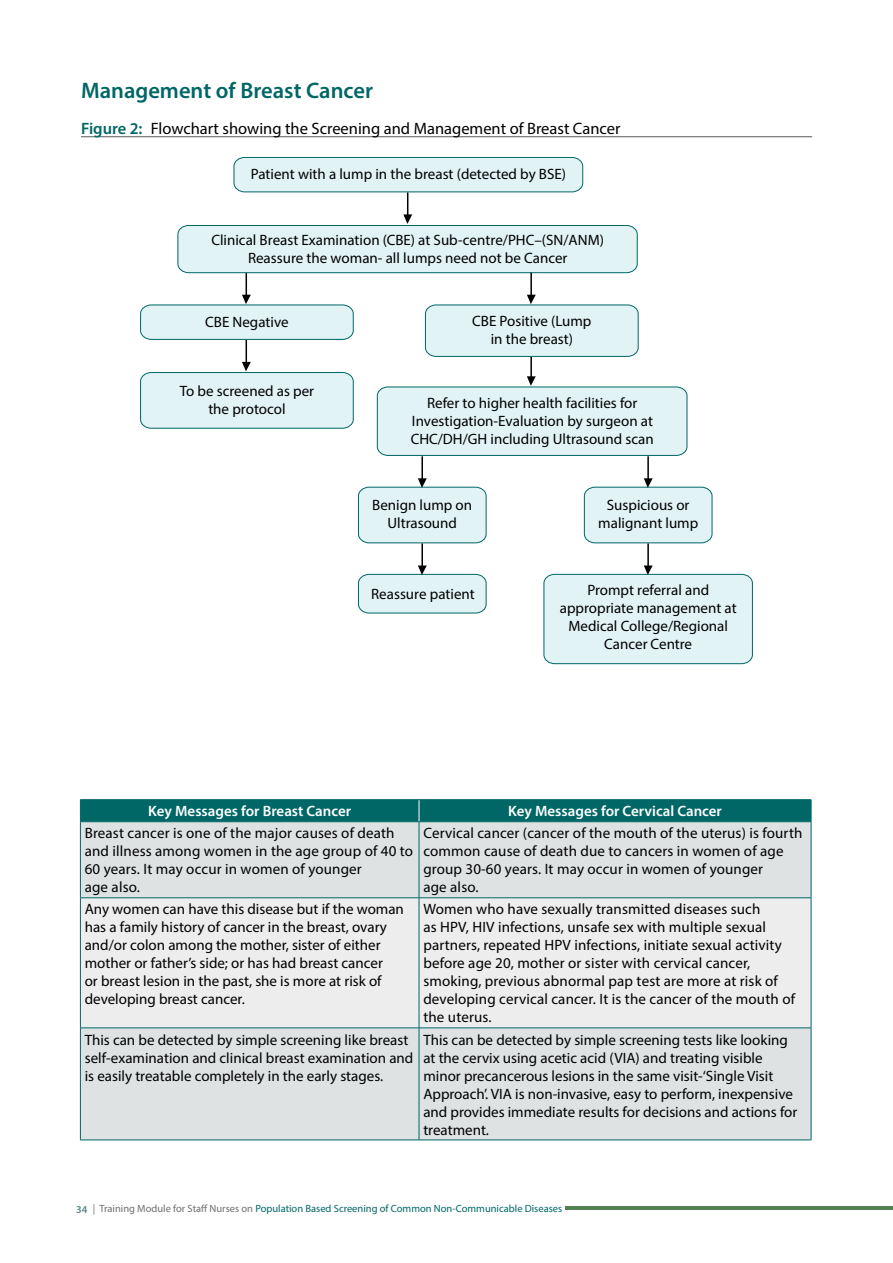
<style>
.page{position:relative;width:893px;height:1263px;background:#fff}
.page>*{position:absolute;margin:0;border:0;box-sizing:border-box;transform-origin:0 0}
.t1{font:600 22.5px "Myriad Pro";color:#066}
.t2{font:16.5px "Myriad Pro";color:#000}
.t3{font:15px/18px "Myriad Pro";color:#000;text-align:center}
.t4{font:600 15px "Myriad Pro";color:#fff}
.t5{font:10.5px "Myriad Pro";color:#066}
.s1{font-weight:600;color:#066}
.s2{font-weight:600;color:#5b8586}
.s3{color:#6d6f71}
</style>
<div class="page">
<hr style="left:566px;top:1207px;width:327px;height:3px;background:#538252">
<hr style="left:81px;top:136px;width:731px;height:1px;background:#58595b">
<svg style="left:140px;top:157px;width:613px;height:507px"></svg>
<div style="left:81px;top:822px;width:730px;height:318px;background:#dee2e3"></div>
<div style="left:81px;top:898px;width:730px;height:129px;background:#ededee"></div>
<hr style="left:419px;top:822px;width:1px;height:75px;background:#066">
<hr style="left:80px;top:897px;width:339px;height:1px;background:#066">
<hr style="left:419px;top:897px;width:392px;height:1px;background:#066">
<hr style="left:419px;top:898px;width:1px;height:130px;background:#066">
<hr style="left:80px;top:1027px;width:339px;height:1px;background:#066">
<hr style="left:419px;top:1027px;width:392px;height:1px;background:#066">
<hr style="left:419px;top:1028px;width:1px;height:112px;background:#066">
<hr style="left:80px;top:1140px;width:339px;height:1px;background:#066">
<hr style="left:419px;top:1140px;width:392px;height:1px;background:#066">
<hr style="left:80px;top:822px;width:1px;height:75px;background:#066">
<hr style="left:811px;top:822px;width:1px;height:75px;background:#066">
<hr style="left:80px;top:898px;width:1px;height:130px;background:#066">
<hr style="left:811px;top:898px;width:1px;height:130px;background:#066">
<hr style="left:80px;top:1028px;width:1px;height:112px;background:#066">
<hr style="left:811px;top:1028px;width:1px;height:112px;background:#066">
<hr style="left:80px;top:799px;width:339px;height:1px;background:#066">
<hr style="left:419px;top:799px;width:392px;height:1px;background:#066">
<div style="left:80px;top:800px;width:732px;height:22px;background:#066"></div>
<hr style="left:80px;top:821px;width:339px;height:1px;background:#066">
<hr style="left:419px;top:821px;width:392px;height:1px;background:#066">
<h1 class="t1" style="left:81px;top:76px;width:294px">Management of Breast Cancer</h1>
<p class="t2" style="left:81px;top:118px;width:541px"><span class="s1">Figure 2:</span> Flowchart showing the Screening and Management of Breast Cancer</p>
<p class="t3" style="left:251px;top:165px;width:317px">Patient with a lump in the breast (detected by BSE)</p>
<p class="t3" style="left:211px;top:230px;width:394px">Clinical Breast Examination (CBE) at Sub-centre/PHC–(SN/ANM)<br>Reassure the woman- all lumps need not be Cancer</p>
<p class="t3" style="left:205px;top:312px;width:85px">CBE Negative</p>
<p class="t3" style="left:180px;top:381px;width:136px">To be screened as per the protocol</p>
<p class="t3" style="left:472px;top:312px;width:121px">CBE Positive (Lump in the breast)</p>
<p class="t3" style="left:411px;top:393px;width:245px">Refer to higher health facilities for<br>Investigation-Evaluation by surgeon at<br>CHC/DH/GH including Ultrasound scan</p>
<p class="t3" style="left:372px;top:496px;width:101px">Benign lump on<br>Ultrasound</p>
<p class="t3" style="left:371px;top:585px;width:105px">Reassure patient</p>
<p class="t3" style="left:598px;top:496px;width:102px">Suspicious or malignant lump</p>
<p class="t3" style="left:560px;top:581px;width:178px">Prompt referral and appropriate management at<br>Medical College/Regional<br>Cancer Centre</p>
<p class="t4" style="left:148px;top:802px;width:204px">Key Messages for Breast Cancer</p>
<p class="t4" style="left:508px;top:802px;width:215px">Key Messages for Cervical Cancer</p>
<p class="t3" style="left:85px;top:824px;width:330px;text-align:left">Breast cancer is one of the major causes of death and illness among women in the age group of 40 to 60 years. It may occur in women of younger<br>age also.</p>
<p class="t3" style="left:423px;top:824px;width:381px;text-align:left">Cervical cancer (cancer of the mouth of the uterus) is fourth common cause of death due to cancers in women of age group 30-60 years. It may occur in women of younger<br>age also.</p>
<p class="t3" style="left:85px;top:900px;width:321px;text-align:left">Any women can have this disease but if the woman has a family history of cancer in the breast, ovary and/or colon among the mother, sister of either mother or father’s side; or has had breast cancer<br>or breast lesion in the past, she is more at risk of developing breast cancer.</p>
<p class="t3" style="left:423px;top:900px;width:373px;text-align:left">Women who have sexually transmitted diseases such<br>as HPV, HIV infections, unsafe sex with multiple sexual partners, repeated HPV infections, initiate sexual activity before age 20, mother or sister with cervical cancer, smoking, previous abnormal pap test are more at risk of developing cervical cancer. It is the cancer of the mouth of the uterus.</p>
<p class="t3" style="left:85px;top:1030px;width:330px;text-align:left">This can be detected by simple screening like breast self-examination and clinical breast examination and is easily treatable completely in the early stages.</p>
<p class="t3" style="left:423px;top:1030px;width:375px;text-align:left">This can be detected by simple screening tests like looking at the cervix using acetic acid (VIA) and treating visible minor precancerous lesions in the same visit-‘Single Visit Approach’. VIA is non-invasive, easy to perform, inexpensive and provides immediate results for decisions and actions for treatment.</p>
<p class="t5" style="left:76px;top:1202px;width:488px"><span class="s2">34</span> <span class="s3">| Training Module for Staff Nurses on</span> Population Based Screening of Common Non-Communicable Diseases</p>
</div>
